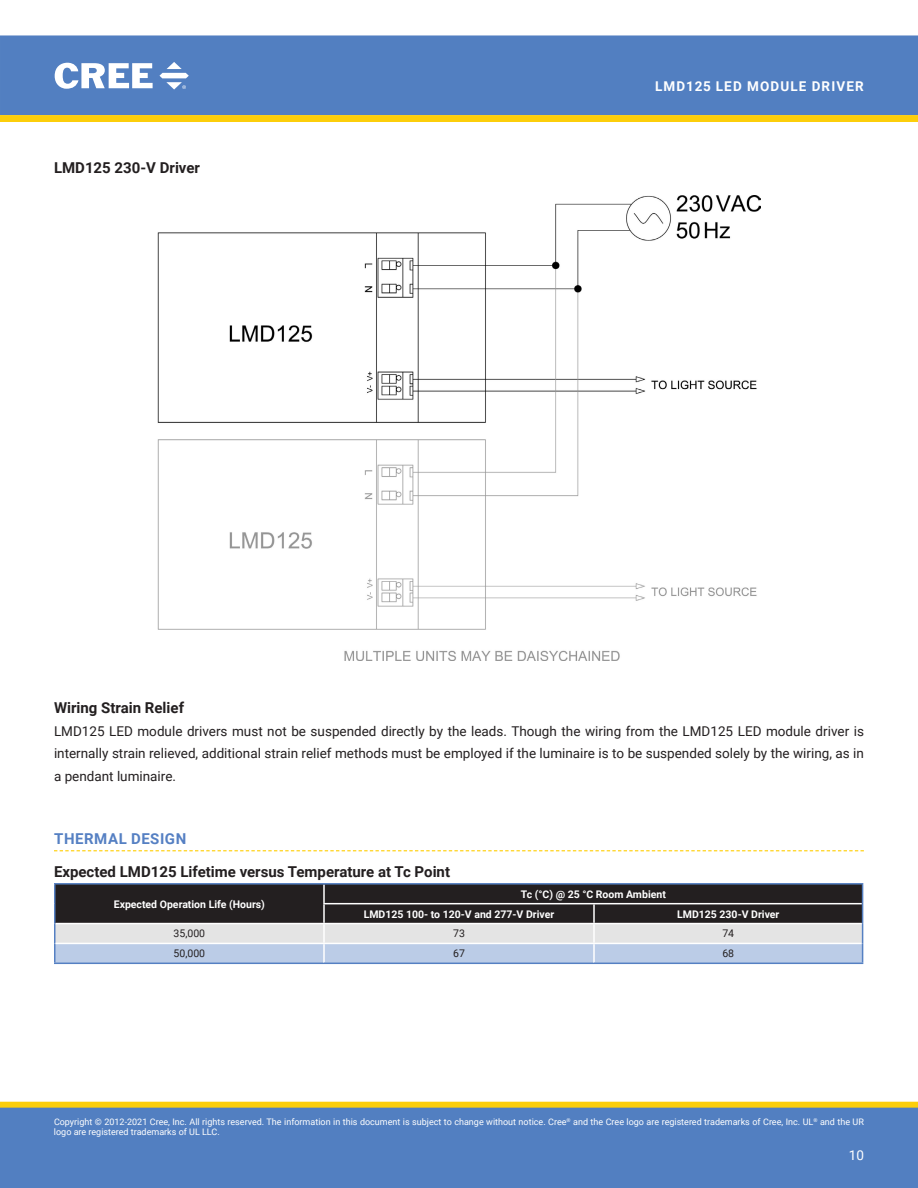
<style>
.page{position:relative;width:918px;height:1188px;background:#fff}
.page>*{position:absolute;margin:0;border:0;box-sizing:border-box;transform-origin:0 0}
.t1{font:700 15px "Roboto";color:#231f20}
.t2{font:700 15px "Roboto";letter-spacing:.035em;color:#5580c3}
.t3{font:13.5px/22.5px "Roboto";color:#231f20;text-align:justify}
.t4{font:700 13.5px "Roboto";letter-spacing:.085em;color:#fff}
.t5{font:13.5px "Roboto";color:#fff}
.t6{font:700 10.5px/19.8px "Roboto";color:#fff}
.t7{font:10.5px "Roboto";color:#231f20}
.t8{font:9px/10.8px "Roboto";color:#fff}
</style>
<div class="page">
<div style="left:1px;top:36px;width:916px;height:78px;background:#527fc1"></div>
<div style="left:0;top:35px;width:918px;height:80px;border:1px solid #527fc1"></div>
<svg style="left:55px;top:63px;width:98px;height:26px"></svg>
<svg style="left:159px;top:62px;width:30px;height:28px"></svg>
<div style="left:1px;top:1102px;width:916px;height:6px;background:#fcce0b"></div>
<div style="left:0;top:1102px;width:918px;height:6px;border:1px solid #fcce0b"></div>
<div style="left:0;top:1108px;width:918px;height:80px;background:#527fc1"></div>
<svg style="left:0;top:115px;width:918px;height:7px;background:#fbce0d"></svg>
<svg style="left:54px;top:850px;width:810px;height:1px"></svg>
<hr style="left:54px;top:963px;width:270px;height:1px;background:#5580c3">
<hr style="left:324px;top:963px;width:270px;height:1px;background:#5580c3">
<hr style="left:594px;top:963px;width:269px;height:1px;background:#5580c3">
<hr style="left:54px;top:883px;width:270px;height:2px;background:#5580c3">
<hr style="left:324px;top:883px;width:270px;height:2px;background:#5580c3">
<hr style="left:594px;top:883px;width:269px;height:2px;background:#5580c3">
<svg style="left:54px;top:884px;width:809px;height:79px;background:#7f8189"></svg>
<img style="left:158px;top:196px;width:602px;height:464px">
<p class="t1" style="left:54px;top:157px;width:148px">LMD125 230-V Driver</p>
<p class="t4" style="left:655px;top:77px;width:210px">LMD125 LED MODULE DRIVER</p>
<p class="t1" style="left:54px;top:697px;width:132px">Wiring Strain Relief</p>
<p class="t3" style="left:54px;top:719px;width:812px">LMD125 LED module drivers must not be suspended directly by the leads. Though the wiring from the LMD125 LED module driver is internally strain relieved, additional strain relief methods must be employed if the luminaire is to be suspended solely by the wiring, as in a pendant luminaire.</p>
<p class="t2" style="left:54px;top:828px;width:134px">THERMAL DESIGN</p>
<p class="t1" style="left:54px;top:861px;width:398px">Expected LMD125 Lifetime versus Temperature at Tc Point</p>
<p class="t6" style="left:114px;top:894px;width:153px">Expected Operation Life (Hours)</p>
<p class="t6" style="left:364px;top:884px;width:304px;text-indent:157px">Tc (°C) @ 25 °C Room Ambient<br>LMD125 100- to 120-V and 277-V Driver</p>
<p class="t6" style="left:677px;top:904px;width:104px">LMD125 230-V Driver</p>
<p class="t7" style="left:174px;top:926px;width:33px">35,000</p>
<p class="t7" style="left:453px;top:926px;width:13px">73</p>
<p class="t7" style="left:722px;top:926px;width:13px">74</p>
<p class="t7" style="left:174px;top:946px;width:33px">50,000</p>
<p class="t7" style="left:453px;top:946px;width:13px">67</p>
<p class="t7" style="left:722px;top:946px;width:13px">68</p>
<p class="t8" style="left:54px;top:1116px;width:812px">Copyright © 2012-2021 Cree, Inc. All rights reserved. The information in this document is subject to change without notice. Cree<sup>®</sup> and the Cree logo are registered trademarks of Cree, Inc. UL<sup>®</sup> and the UR logo are registered trademarks of UL LLC.</p>
<p class="t5" style="left:849px;top:1145px;width:17px">10</p>
</div>
